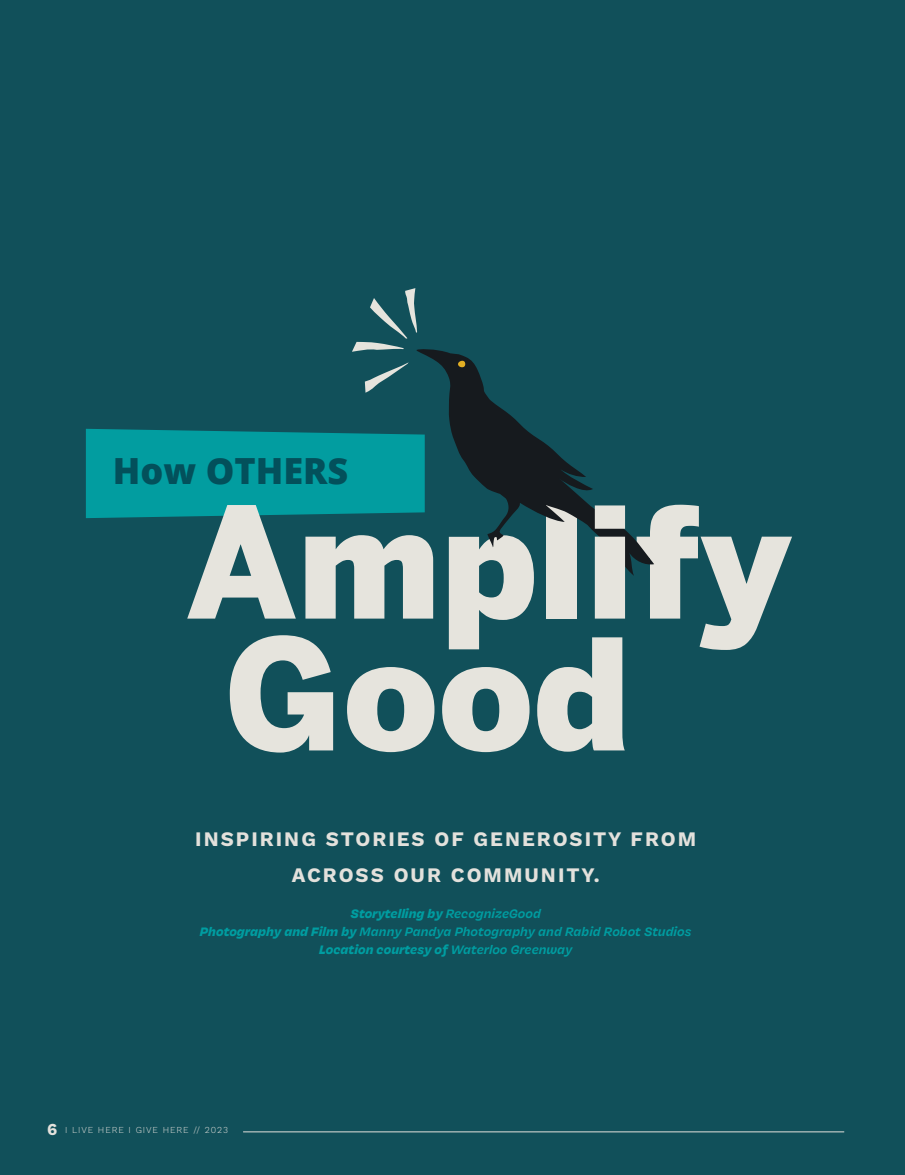
<style>
.page{position:relative;width:905px;height:1175px;background:#fff}
.page>*{position:absolute;margin:0;border:0;box-sizing:border-box;transform-origin:0 0}
.t1{font:900 152.7px "Benton Sans";color:#e6e4dd}
.t2{font:800 36px "Open Sans";color:#03505b}
.t3{font:700 20.25px/36px "Work Sans";letter-spacing:.1em;color:#e3e1dc;text-align:center}
.t4{font:italic 500 13.5px/18px "Vulf Sans";color:#009da1;text-align:center}
.t5{font:300 9px "Work Sans";letter-spacing:.1em;color:#e3e1dc}
.s1{font-weight:700}
.s2{font-weight:700;font-size:16.5px}
</style>
<div class="page">
<div style="left:0;top:0;width:904px;height:1174px;background:#11505a"></div>
<hr style="left:243px;top:1131px;width:601px;height:1px;background:#e3e1dc">
<svg style="left:86px;top:429px;width:347px;height:189px"></svg>
<svg style="left:449px;top:576px;width:85px;height:73px"></svg>
<div style="left:546px;top:505px;width:31px;height:113px;background:#e6e4dd"></div>
<svg style="left:650px;top:504px;width:142px;height:146px"></svg>
<svg style="left:365px;top:362px;width:43px;height:31px"></svg>
<svg style="left:352px;top:288px;width:65px;height:64px"></svg>
<svg style="left:416px;top:348px;width:238px;height:228px"></svg>
<div style="left:458px;top:361px;width:7px;height:6px;background:#e2af24;border-radius:3px"></div>
<svg style="left:594px;top:505px;width:31px;height:113px;background:#d1d1cb"></svg>
<h2 class="t2" style="left:113px;top:444px;width:237px">How OTHERS</h2>
<h1 class="t1" style="left:224px;top:603px;width:407px">Good</h1>
<h3 class="t3" style="left:195px;top:820px;width:502px">INSPIRING STORIES OF GENEROSITY FROM<br>ACROSS OUR COMMUNITY.</h3>
<p class="t4" style="left:200px;top:904px;width:493px"><span class="s1">Storytelling by</span> RecognizeGood<br><span class="s1">Photography and Film by</span> Manny Pandya Photography and Rabid Robot Studios<br><span class="s1">Location courtesy of</span> Waterloo Greenway</p>
<p class="t5" style="left:47px;top:1124px;width:182px"><span class="s2">6</span> I LIVE HERE I GIVE HERE // 2023</p>
</div>
